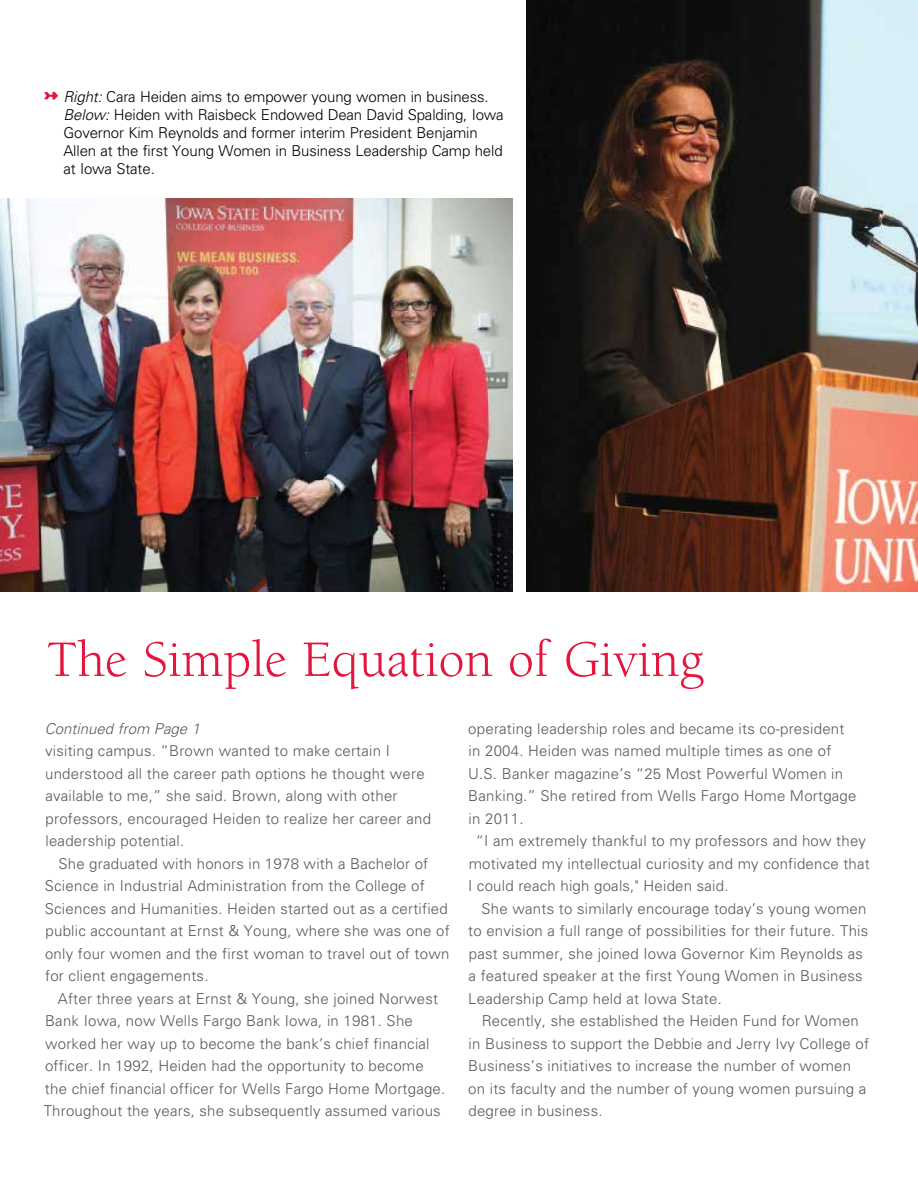
<style>
.page{position:relative;width:918px;height:1188px;background:#fff}
.page>*{position:absolute;margin:0;border:0;box-sizing:border-box;transform-origin:0 0}
.t1{font:52.5px "Berkeley";color:#e3173e}
.t2{font:300 15px/22.5px "Univers";letter-spacing:.015em;color:#58595b}
.t3{font:300 15px/18px "Univers";letter-spacing:-.01em;color:#000}
.t4{font:italic 300 15px "Univers";color:#5a5b5d}
.s1{font-style:italic}
</style>
<div class="page">
<img style="left:0;top:198px;width:513px;height:393px">
<img style="left:526px;top:0;width:392px;height:591px">
<svg style="left:44px;top:92px;width:14px;height:8px"></svg>
<p class="t3" style="left:63px;top:88px;width:442px"><span class="s1">Right:</span> Cara Heiden aims to empower young women in business.<br><span class="s1">Below:</span> Heiden with Raisbeck Endowed Dean David Spalding, Iowa Governor Kim Reynolds and former interim President Benjamin Allen at the first Young Women in Business Leadership Camp held at Iowa State.</p>
<h1 class="t1" style="left:47px;top:632px;width:658px">The Simple Equation of Giving</h1>
<p class="t4" style="left:45px;top:719px;width:157px">Continued from Page 1</p>
<p class="t2" style="left:45px;top:739px;width:388px">visiting campus. “Brown wanted to make certain I understood all the career path options he thought were available to me,” she said. Brown, along with other professors, encouraged Heiden to realize her career and leadership potential.</p>
<p class="t2" style="left:45px;top:852px;width:406px;text-indent:14px">She graduated with honors in 1978 with a Bachelor of Science in Industrial Administration from the College of Sciences and Humanities. Heiden started out as a certified public accountant at Ernst &amp; Young, where she was one of only four women and the first woman to travel out of town for client engagements.</p>
<p class="t2" style="left:44px;top:987px;width:403px;text-indent:14px">After three years at Ernst &amp; Young, she joined Norwest Bank Iowa, now Wells Fargo Bank Iowa, in 1981. She worked her way up to become the bank’s chief financial officer. In 1992, Heiden had the opportunity to become the chief financial officer for Wells Fargo Home Mortgage.<br>Throughout the years, she subsequently assumed various</p>
<p class="t2" style="left:468px;top:717px;width:378px">operating leadership roles and became its co-president</p>
<p class="t2" style="left:469px;top:739px;width:364px">in 2004. Heiden was named multiple times as one of</p>
<p class="t2" style="left:468px;top:762px;width:377px">U.S. Banker magazine’s “25 Most Powerful Women in</p>
<p class="t2" style="left:468px;top:784px;width:390px">Banking.” She retired from Wells Fargo Home Mortgage</p>
<p class="t2" style="left:469px;top:807px;width:56px">in 2011.</p>
<p class="t2" style="left:476px;top:829px;width:392px">“I am extremely thankful to my professors and how they</p>
<p class="t2" style="left:469px;top:852px;width:403px">motivated my intellectual curiosity and my confidence that</p>
<p class="t2" style="left:468px;top:874px;width:262px">I could reach high goals," Heiden said.</p>
<p class="t2" style="left:482px;top:897px;width:386px">She wants to similarly encourage today’s young women</p>
<p class="t2" style="left:468px;top:919px;width:402px">to envision a full range of possibilities for their future. This</p>
<p class="t2" style="left:469px;top:942px;width:396px">past summer, she joined Iowa Governor Kim Reynolds as</p>
<p class="t2" style="left:469px;top:964px;width:395px">a featured speaker at the first Young Women in Business</p>
<p class="t2" style="left:468px;top:987px;width:255px">Leadership Camp held at Iowa State.</p>
<p class="t2" style="left:482px;top:1009px;width:379px">Recently, she established the Heiden Fund for Women</p>
<p class="t2" style="left:469px;top:1032px;width:402px">in Business to support the Debbie and Jerry Ivy College of</p>
<p class="t2" style="left:468px;top:1054px;width:384px">Business’s initiatives to increase the number of women</p>
<p class="t2" style="left:468px;top:1077px;width:400px">on its faculty and the number of young women pursuing a</p>
<p class="t2" style="left:468px;top:1099px;width:136px">degree in business.</p>
</div>
